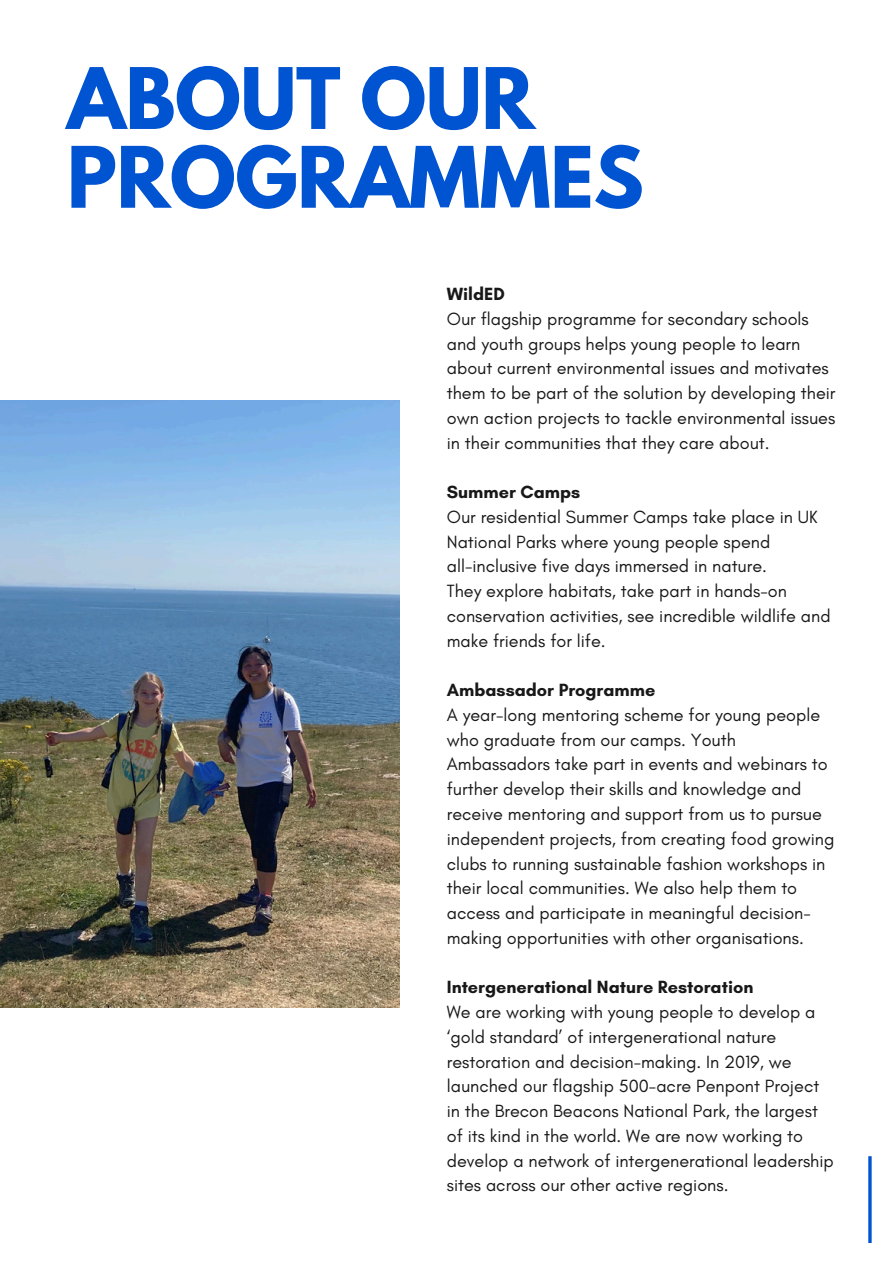
<style>
.page{position:relative;width:894px;height:1264px;background:#fff}
.page>*{position:absolute;margin:0;border:0;box-sizing:border-box;transform-origin:0 0}
.t1{font:700 75px/78.8px "League Spartan";letter-spacing:-.005em;color:#0054d1}
.t2{font:18px/24.8px "Glacial Indifference";color:#181818}
.t3{font:700 18px "Glacial Indifference";color:#181818}
</style>
<div class="page">
<img style="left:0;top:400px;width:399px;height:607px">
<hr style="left:868px;top:1156px;width:3px;height:86px;background:#0054d1">
<h1 class="t1" style="left:67px;top:69px;width:578px">ABOUT OUR<br>PROGRAMMES</h1>
<p class="t3" style="left:446px;top:283px;width:60px">WildED</p>
<p class="t2" style="left:446px;top:306px;width:390px">Our flagship programme for secondary schools and youth groups helps young people to learn about current environmental issues and motivates them to be part of the solution by developing their own action projects to tackle environmental issues in their communities that they care about.</p>
<p class="t3" style="left:446px;top:481px;width:135px">Summer Camps</p>
<p class="t2" style="left:446px;top:504px;width:372px">Our residential Summer Camps take place in UK<br>National Parks where young people spend</p>
<p class="t2" style="left:446px;top:553px;width:321px">all-inclusive five days immersed in nature.</p>
<p class="t2" style="left:446px;top:578px;width:385px">They explore habitats, take part in hands-on conservation activities, see incredible wildlife and make friends for life.</p>
<p class="t3" style="left:446px;top:679px;width:210px">Ambassador Programme</p>
<p class="t2" style="left:446px;top:702px;width:389px">A year-long mentoring scheme for young people who graduate from our camps. Youth Ambassadors take part in events and webinars to further develop their skills and knowledge and receive mentoring and support from us to pursue independent projects, from creating food growing clubs to running sustainable fashion workshops in their local communities. We also help them to access and participate in meaningful decision&shy;making opportunities with other organisations.</p>
<p class="t3" style="left:446px;top:976px;width:308px">Intergenerational Nature Restoration</p>
<p class="t2" style="left:446px;top:999px;width:388px">We are working with young people to develop a ‘gold standard’ of intergenerational nature restoration and decision-making. In 2019, we launched our flagship 500-acre Penpont Project in the Brecon Beacons National Park, the largest of its kind in the world. We are now working to develop a network of intergenerational leadership sites across our other active regions.</p>
</div>
